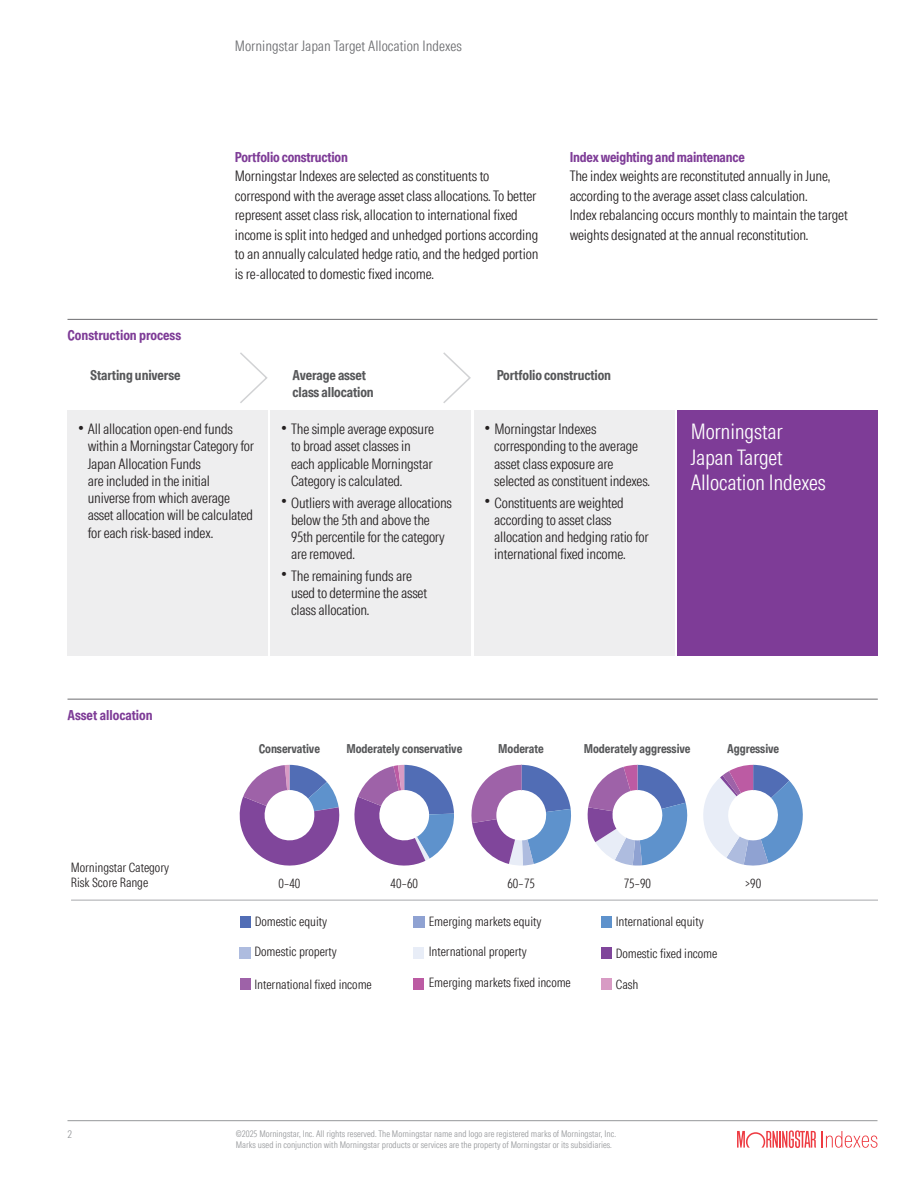
<style>
.page{position:relative;width:918px;height:1188px;background:#fff}
.page>*{position:absolute;margin:0;border:0;box-sizing:border-box;transform-origin:0 0}
.Body___UNI_47_9_5_13{font:21px/25.5px "MORN Intrinsic";letter-spacing:-.01em;color:#fff}
.methodology_bullets{font:14.25px/17.2px "MORN Intrinsic";letter-spacing:-.015em;color:#231f20}
.Body___UNI_47_9_5_13-2{font:14.25px/19.5px "MORN Intrinsic";letter-spacing:-.015em;color:#231f20}
.t1{font:14.25px "MORN Intrinsic";color:#6c6d70}
.Body___UNI_47_9_5_13-3{font:700 13.8px/16.5px "MORN Intrinsic";letter-spacing:-.005em;color:#57585a}
.Body___UNI_47_9_5_13-4{font:700 13.8px "MORN Intrinsic";letter-spacing:-.01em;color:#7e3c97}
.Exhibit_title{font:700 13.8px "MORN Intrinsic";color:#7e3c97}
.t2{font:12.75px/15.3px "MORN Intrinsic";letter-spacing:-.005em;color:#231f20}
.t3{font:700 12.45px "MORN Intrinsic";letter-spacing:-.005em;color:#57585a}
.t4{font:10.5px "MORN Intrinsic";color:#95979a}
.t5{font:9px/11.2px "MORN Intrinsic";color:#95979a}
</style>
<div class="page">
<svg style="left:822px;top:1131px;width:55px;height:17px"></svg>
<svg style="left:737px;top:1130px;width:79px;height:18px"></svg>
<hr style="left:68px;top:1120px;width:810px;height:1px;background:#95979a">
<hr style="left:68px;top:319px;width:810px;height:1px;background:#6c6d70">
<svg style="left:240px;top:352px;width:28px;height:51px"></svg>
<svg style="left:443px;top:352px;width:28px;height:51px"></svg>
<div style="left:68px;top:410px;width:200px;height:246px;background:#eeeeef"></div>
<div style="left:271px;top:410px;width:200px;height:246px;background:#eeeeef"></div>
<div style="left:474px;top:410px;width:200px;height:246px;background:#eeeeef"></div>
<div style="left:677px;top:410px;width:201px;height:246px;background:#7e3c97"></div>
<hr style="left:68px;top:699px;width:810px;height:1px;background:#6c6d70">
<hr style="left:71px;top:900px;width:807px;height:1px;background:#a8a9ad">
<div style="left:601px;top:917px;width:11px;height:11px;background:#5e92cc"></div>
<div style="left:240px;top:917px;width:11px;height:11px;background:#516db5"></div>
<div style="left:413px;top:917px;width:11px;height:11px;background:#8fa2d2"></div>
<div style="left:240px;top:947px;width:11px;height:12px;background:#aebcdf"></div>
<div style="left:413px;top:947px;width:11px;height:12px;background:#e8edf7"></div>
<div style="left:601px;top:947px;width:11px;height:12px;background:#80469b"></div>
<div style="left:240px;top:978px;width:11px;height:12px;background:#9e62a8"></div>
<div style="left:601px;top:978px;width:11px;height:12px;background:#d89bc4"></div>
<div style="left:413px;top:978px;width:11px;height:12px;background:#bc5ba3"></div>
<svg style="left:587px;top:765px;width:216px;height:101px"></svg>
<svg style="left:471px;top:765px;width:100px;height:101px"></svg>
<svg style="left:354px;top:765px;width:100px;height:101px"></svg>
<svg style="left:239px;top:765px;width:101px;height:101px"></svg>
<p class="Exhibit_title" style="left:68px;top:325px;width:115px">Construction process</p>
<p class="t1" style="left:235px;top:36px;width:229px">Morningstar Japan Target Allocation Indexes</p>
<p class="Body___UNI_47_9_5_13-4" style="left:235px;top:147px;width:115px">Portfolio construction</p>
<p class="Body___UNI_47_9_5_13-2" style="left:235px;top:166px;width:305px">Morningstar Indexes are selected as constituents to correspond with the average asset class allocations. To better represent asset class risk, allocation to international fixed income is split into hedged and unhedged portions according to an annually calculated hedge ratio, and the hedged portion is re-allocated to domestic fixed income.</p>
<p class="Body___UNI_47_9_5_13-4" style="left:570px;top:147px;width:177px">Index weighting and maintenance</p>
<p class="Body___UNI_47_9_5_13-2" style="left:570px;top:166px;width:280px">The index weights are reconstituted annually in June, according to the average asset class calculation.<br>Index rebalancing occurs monthly to maintain the target weights designated at the annual reconstitution.</p>
<p class="Body___UNI_47_9_5_13-3" style="left:90px;top:367px;width:92px">Starting universe</p>
<p class="Body___UNI_47_9_5_13-3" style="left:292px;top:367px;width:83px">Average asset class allocation</p>
<p class="Body___UNI_47_9_5_13-3" style="left:497px;top:367px;width:116px">Portfolio construction</p>
<p class="methodology_bullets" style="left:88px;top:420px;width:168px;text-indent:-11px">• All allocation open-end funds within a Morningstar Category for<br>Japan Allocation Funds<br>are included in the initial universe from which average asset allocation will be calculated for each risk-based index.</p>
<p class="methodology_bullets" style="left:291px;top:420px;width:144px;text-indent:-11px">• The simple average exposure to broad asset classes in each applicable Morningstar<br>Category is calculated.</p>
<p class="methodology_bullets" style="left:291px;top:493px;width:163px;text-indent:-11px">• Outliers with average allocations below the 5th and above the<br>95th percentile for the category are removed.</p>
<p class="methodology_bullets" style="left:291px;top:567px;width:138px;text-indent:-11px">• The remaining funds are used to determine the asset class allocation.</p>
<p class="methodology_bullets" style="left:494px;top:420px;width:157px;text-indent:-11px">• Morningstar Indexes corresponding to the average asset class exposure are selected as constituent indexes.</p>
<p class="methodology_bullets" style="left:494px;top:493px;width:156px;text-indent:-11px">• Constituents are weighted according to asset class allocation and hedging ratio for international fixed income.</p>
<p class="Exhibit_title" style="left:68px;top:705px;width:87px">Asset allocation</p>
<p class="Body___UNI_47_9_5_13" style="left:691px;top:418px;width:137px">Morningstar<br>Japan Target<br>Allocation Indexes</p>
<p class="t2" style="left:71px;top:859px;width:100px">Morningstar Category<br>Risk Score Range</p>
<p class="t4" style="left:68px;top:1127px;width:6px">2</p>
<p class="t3" style="left:259px;top:740px;width:63px">Conservative</p>
<p class="t3" style="left:346px;top:740px;width:117px">Moderately conservative</p>
<p class="t3" style="left:498px;top:740px;width:47px">Moderate</p>
<p class="t3" style="left:584px;top:740px;width:108px">Moderately aggressive</p>
<p class="t3" style="left:727px;top:740px;width:53px">Aggressive</p>
<p class="t2" style="left:278px;top:875px;width:24px">0–40</p>
<p class="t2" style="left:391px;top:875px;width:29px">40–60</p>
<p class="t2" style="left:507px;top:875px;width:29px">60–75</p>
<p class="t2" style="left:624px;top:875px;width:29px">75–90</p>
<p class="t2" style="left:745px;top:875px;width:18px">&gt;90</p>
<p class="t2" style="left:255px;top:913px;width:74px">Domestic equity</p>
<p class="t2" style="left:429px;top:913px;width:114px">Emerging markets equity</p>
<p class="t2" style="left:616px;top:913px;width:89px">International equity</p>
<p class="t2" style="left:255px;top:944px;width:84px">Domestic property</p>
<p class="t2" style="left:429px;top:944px;width:99px">International property</p>
<p class="t2" style="left:616px;top:945px;width:103px">Domestic fixed income</p>
<p class="t2" style="left:254px;top:976px;width:119px">International fixed income</p>
<p class="t2" style="left:429px;top:975px;width:144px">Emerging markets fixed income</p>
<p class="t2" style="left:616px;top:976px;width:24px">Cash</p>
<p class="t5" style="left:236px;top:1128px;width:382px">©2025 Morningstar, Inc. All rights reserved. The Morningstar name and logo are registered marks of Morningstar, Inc.<br>Marks used in conjunction with Morningstar products or services are the property of Morningstar or its subsidiaries.</p>
</div>
